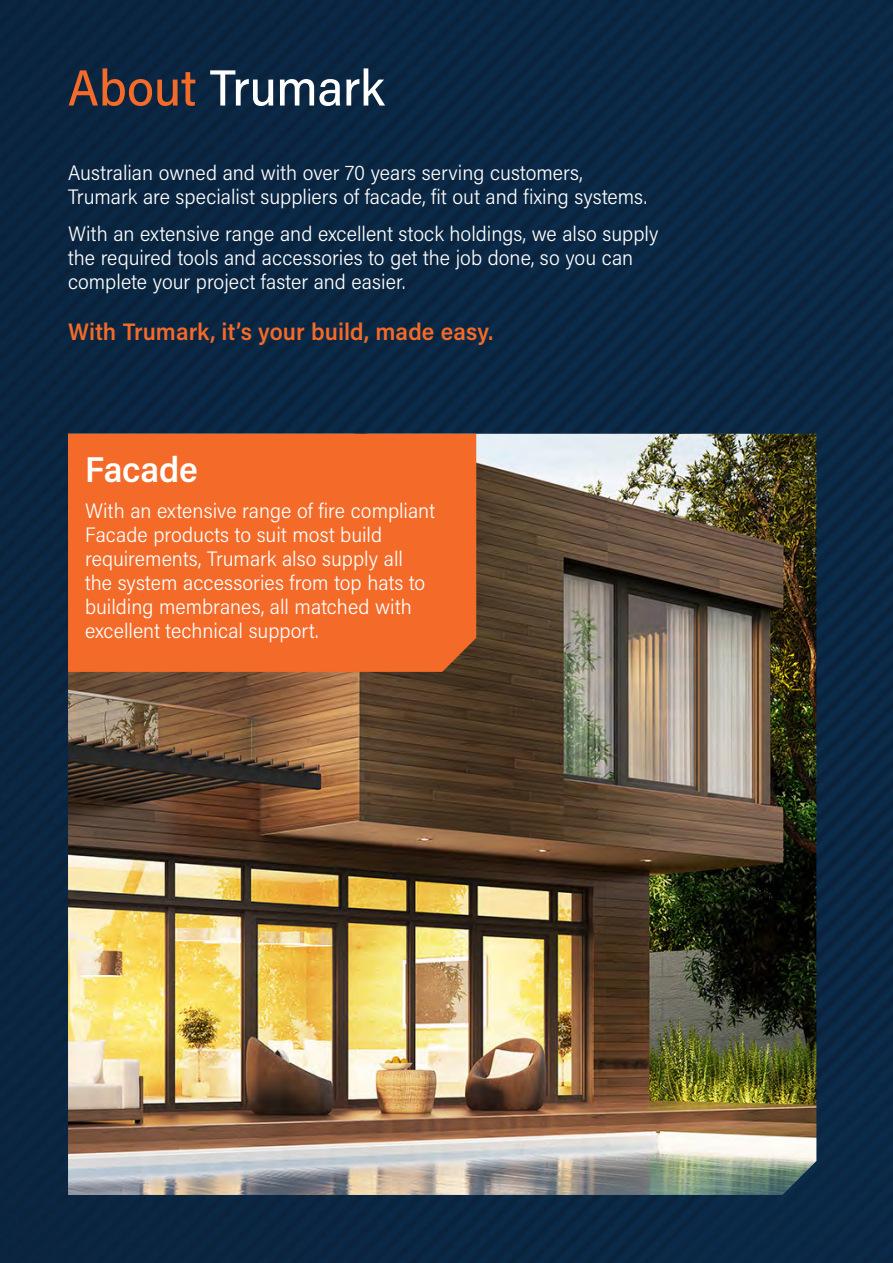
<style>
.page{position:relative;width:893px;height:1263px;background:#0c2948}
.page>*{position:absolute;margin:0;border:0;box-sizing:border-box;transform-origin:0 0}
.t1{font:500 51px "Acumin Pro Semi Cond";letter-spacing:-.005em;color:#fff}
.t2{font:600 36px "Acumin Pro Semi Cond";letter-spacing:-.01em;color:#fff}
.t3{font:600 24px "Acumin Pro Semi Cond";letter-spacing:.005em;color:#f36a29}
.t4{font:300 21px/24px "Acumin Pro Semi Cond";color:#fff}
.s1{color:#f36a29}
</style>
<div class="page">
<img style="left:68px;top:434px;width:748px;height:761px">
<div style="left:68px;top:434px;width:408px;height:238px;background:#f36a29"></div>
<h1 class="t1" style="left:68px;top:52px;width:318px"><span class="s1">About</span> Trumark</h1>
<p class="t4" style="left:68px;top:160px;width:580px">Australian owned and with over 70 years serving customers,<br>Trumark are specialist suppliers of facade, fit out and fixing systems.</p>
<p class="t4" style="left:68px;top:220px;width:592px">With an extensive range and excellent stock holdings, we also supply the required tools and accessories to get the job done, so you can complete your project faster and easier.</p>
<p class="t3" style="left:68px;top:315px;width:427px">With Trumark, it’s your build, made easy.</p>
<h2 class="t2" style="left:85px;top:444px;width:114px">Facade</h2>
<p class="t4" style="left:85px;top:498px;width:351px">With an extensive range of fire compliant Facade products to suit most build requirements, Trumark also supply all the system accessories from top hats to building membranes, all matched with excellent technical support.</p>
</div>
